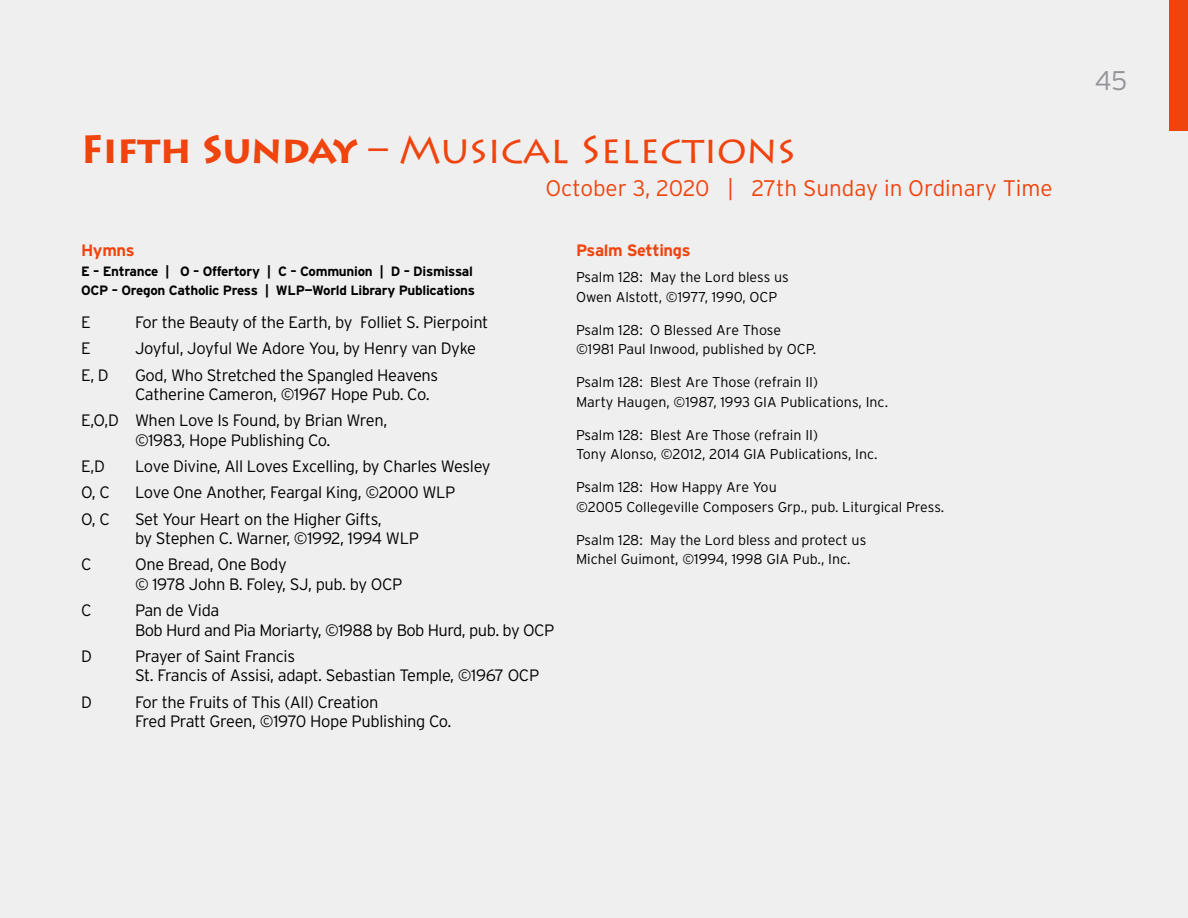
<style>
.page{position:relative;width:1188px;height:918px;background:#efeff0}
.page>*{position:absolute;margin:0;border:0;box-sizing:border-box;transform-origin:0 0}
.t1{font:39px "Lithos Pro";letter-spacing:-.01em;color:#ef440e}
.t2{font:300 27px "Interstate";color:#939598}
.t3{font:300 22.5px "Interstate";color:#ef440e}
.t4{font:300 16.5px/19.5px "Interstate";letter-spacing:-.02em;color:#000}
.t5{font:700 16.5px "Interstate";letter-spacing:-.02em;color:#ef440e}
.t6{font:300 14.25px/19.5px "Interstate";color:#000}
.t7{font:700 13.5px/19.5px "Interstate";letter-spacing:-.02em;color:#000}
.s1{font-weight:700}
</style>
<div class="page">
<div style="left:1169px;top:0;width:19px;height:131px;background:#ef440e"></div>
<h1 class="t1" style="left:81px;top:127px;width:717px"><span class="s1">Fifth Sunday</span> – Musical Selections</h1>
<h3 class="t3" style="left:545px;top:176px;width:509px">October 3, 2020 | 27th Sunday in Ordinary Time</h3>
<p class="t5" style="left:81px;top:241px;width:55px">Hymns</p>
<p class="t7" style="left:81px;top:261px;width:396px">E – Entrance | O – Offertory | C – Communion | D – Dismissal<br>OCP – Oregon Catholic Press | WLP—World Library Publications</p>
<p class="t4" style="left:81px;top:313px;width:11px">E</p>
<p class="t4" style="left:135px;top:313px;width:355px">For the Beauty of the Earth, by Folliet S. Pierpoint</p>
<p class="t4" style="left:81px;top:339px;width:11px">E</p>
<p class="t4" style="left:135px;top:339px;width:343px">Joyful, Joyful We Adore You, by Henry van Dyke</p>
<p class="t4" style="left:81px;top:365px;width:29px">E, D</p>
<p class="t4" style="left:135px;top:365px;width:305px">God, Who Stretched the Spangled Heavens<br>Catherine Cameron, ©1967 Hope Pub. Co.</p>
<p class="t4" style="left:81px;top:411px;width:308px;text-align:center">E,O,D When Love Is Found, by Brian Wren, ©1983, Hope Publishing Co.</p>
<p class="t4" style="left:81px;top:457px;width:25px">E,D</p>
<p class="t4" style="left:135px;top:457px;width:357px">Love Divine, All Loves Excelling, by Charles Wesley</p>
<p class="t4" style="left:81px;top:483px;width:30px">O, C</p>
<p class="t4" style="left:135px;top:483px;width:322px">Love One Another, Feargal King, ©2000 WLP</p>
<p class="t4" style="left:81px;top:509px;width:30px">O, C</p>
<p class="t4" style="left:135px;top:509px;width:286px">Set Your Heart on the Higher Gifts,<br>by Stephen C. Warner, ©1992, 1994 WLP</p>
<p class="t4" style="left:81px;top:555px;width:12px">C</p>
<p class="t4" style="left:135px;top:555px;width:269px">One Bread, One Body<br>© 1978 John B. Foley, SJ, pub. by OCP</p>
<p class="t4" style="left:81px;top:601px;width:12px">C</p>
<p class="t4" style="left:135px;top:601px;width:421px">Pan de Vida<br>Bob Hurd and Pia Moriarty, ©1988 by Bob Hurd, pub. by OCP</p>
<p class="t4" style="left:81px;top:646px;width:12px">D</p>
<p class="t4" style="left:135px;top:646px;width:406px">Prayer of Saint Francis<br>St. Francis of Assisi, adapt. Sebastian Temple, ©1967 OCP</p>
<p class="t4" style="left:81px;top:692px;width:12px">D</p>
<p class="t4" style="left:135px;top:692px;width:318px">For the Fruits of This (All) Creation<br>Fred Pratt Green, ©1970 Hope Publishing Co.</p>
<p class="t5" style="left:576px;top:241px;width:116px">Psalm Settings</p>
<p class="t6" style="left:576px;top:268px;width:214px">Psalm 128: May the Lord bless us<br>Owen Alstott, ©1977, 1990, OCP</p>
<p class="t6" style="left:576px;top:320px;width:242px">Psalm 128: O Blessed Are Those ©1981 Paul Inwood, published by OCP.</p>
<p class="t6" style="left:576px;top:373px;width:314px">Psalm 128: Blest Are Those (refrain II)<br>Marty Haugen, ©1987, 1993 GIA Publications, Inc.</p>
<p class="t6" style="left:576px;top:425px;width:303px">Psalm 128: Blest Are Those (refrain II)<br>Tony Alonso, ©2012, 2014 GIA Publications, Inc.</p>
<p class="t6" style="left:576px;top:478px;width:370px">Psalm 128: How Happy Are You<br>©2005 Collegeville Composers Grp., pub. Liturgical Press.</p>
<p class="t6" style="left:576px;top:530px;width:292px">Psalm 128: May the Lord bless and protect us<br>Michel Guimont, ©1994, 1998 GIA Pub., Inc.</p>
<h2 class="t2" style="left:1095px;top:65px;width:34px">45</h2>
</div>
